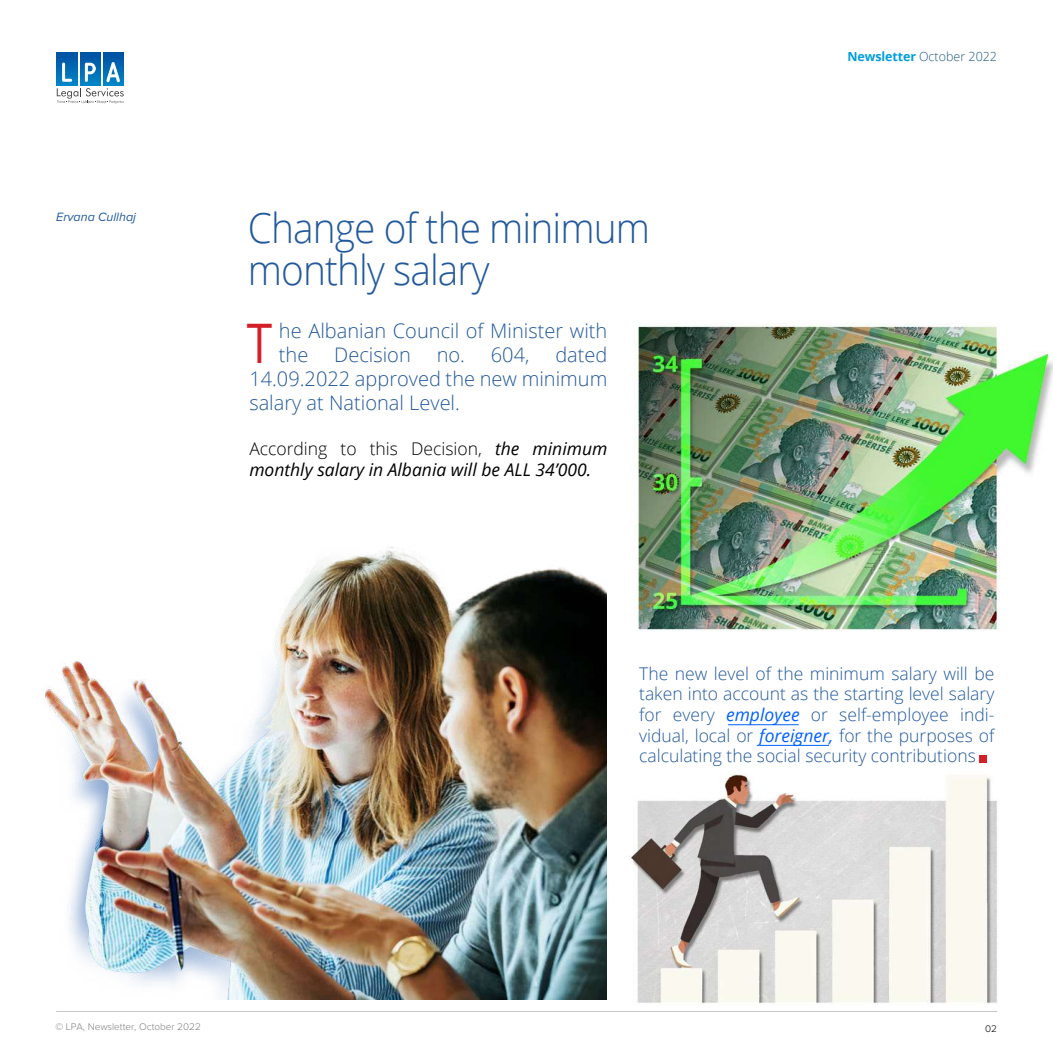
<style>
.page{position:relative;width:1053px;height:1053px;background:#fff}
.page>*{position:absolute;margin:0;border:0;box-sizing:border-box;transform-origin:0 0}
.t1{font:54.5px "Open Sans";color:#d32027;scale:.84 1}
.t2{font:300 41.25px/41.9px "Open Sans";letter-spacing:-.025em;color:#22599c;scale:.94 1}
.t3{font:300 20px/24px "Open Sans";color:#22599c}
.t4{font:300 17.5px/20.6px "Open Sans";color:#22599c;text-align:justify}
.t5{font:italic 17.5px/21px "Open Sans";color:#000}
.t6{font:300 12.5px "Open Sans";color:#225980}
.t7{font:italic 12.5px "Proxima Nova";color:#22599c}
.t8{font:300 10px "Proxima Nova";color:#808080}
.t9{font:300 10px "Proxima Nova";color:#000}
.s1{font-weight:300;font-style:normal}
.s2{font-weight:700;color:#009edb}
.s3{font-weight:400;font-style:italic;color:#0061ff}
</style>
<div class="page">
<img style="left:606px;top:323px;width:446px;height:383px">
<img style="left:508px;top:706px;width:490px;height:306px">
<hr style="left:56px;top:1011px;width:940px;height:1px;background:#b3b3b3">
<svg style="left:57px;top:52px;width:20px;height:33px"></svg>
<svg style="left:62px;top:63px;width:10px;height:19px"></svg>
<svg style="left:80px;top:52px;width:20px;height:33px"></svg>
<svg style="left:85px;top:63px;width:10px;height:19px"></svg>
<svg style="left:103px;top:52px;width:21px;height:33px"></svg>
<svg style="left:106px;top:62px;width:14px;height:20px"></svg>
<svg style="left:57px;top:88px;width:67px;height:15px"></svg>
<hr style="left:728px;top:724px;width:70px;height:1px;background:#0061ff">
<hr style="left:759px;top:745px;width:69px;height:1px;background:#0061ff">
<img style="left:45px;top:546px;width:561px;height:453px">
<div style="left:979px;top:755px;width:7px;height:7px;background:#d32027"></div>
<p class="t7" style="left:56px;top:211px;width:81px">Ervana Cullhaj</p>
<h2 class="t2" style="left:248px;top:206px;width:429px">Change of the minimum monthly salary</h2>
<p class="t3" style="left:279px;top:318px;width:330px">he Albanian Council of Minister with the</p>
<h1 class="t1" style="left:247px;top:305px;width:32px">T</h1>
<p class="t3" style="left:249px;top:342px;width:359px;text-align:justify;text-indent:306px">dated 14.09.2022 approved the new minimum salary at National Level.</p>
<p class="t5" style="left:249px;top:437px;width:359px"><span class="s1">According to this Decision,</span> the minimum monthly salary in Albania will be ALL 34’000.</p>
<p class="t3" style="left:334px;top:342px;width:78px">Decision</p>
<p class="t3" style="left:436px;top:342px;width:94px">no. 604,</p>
<p class="t6" style="left:847px;top:48px;width:151px"><span class="s2">Newsletter</span> October 2022</p>
<p class="t4" style="left:639px;top:662px;width:357px">The new level of the minimum salary will be taken into account as the starting level salary for every <span class="s3">employee</span> or self-employee indi&shy;vidual, local or <span class="s3">foreigner,</span> for the purposes of calculating the social security contributions</p>
<p class="t8" style="left:55px;top:1022px;width:147px">© LPA, Newsletter, October 2022</p>
<p class="t9" style="left:985px;top:1023px;width:13px">02</p>
</div>
